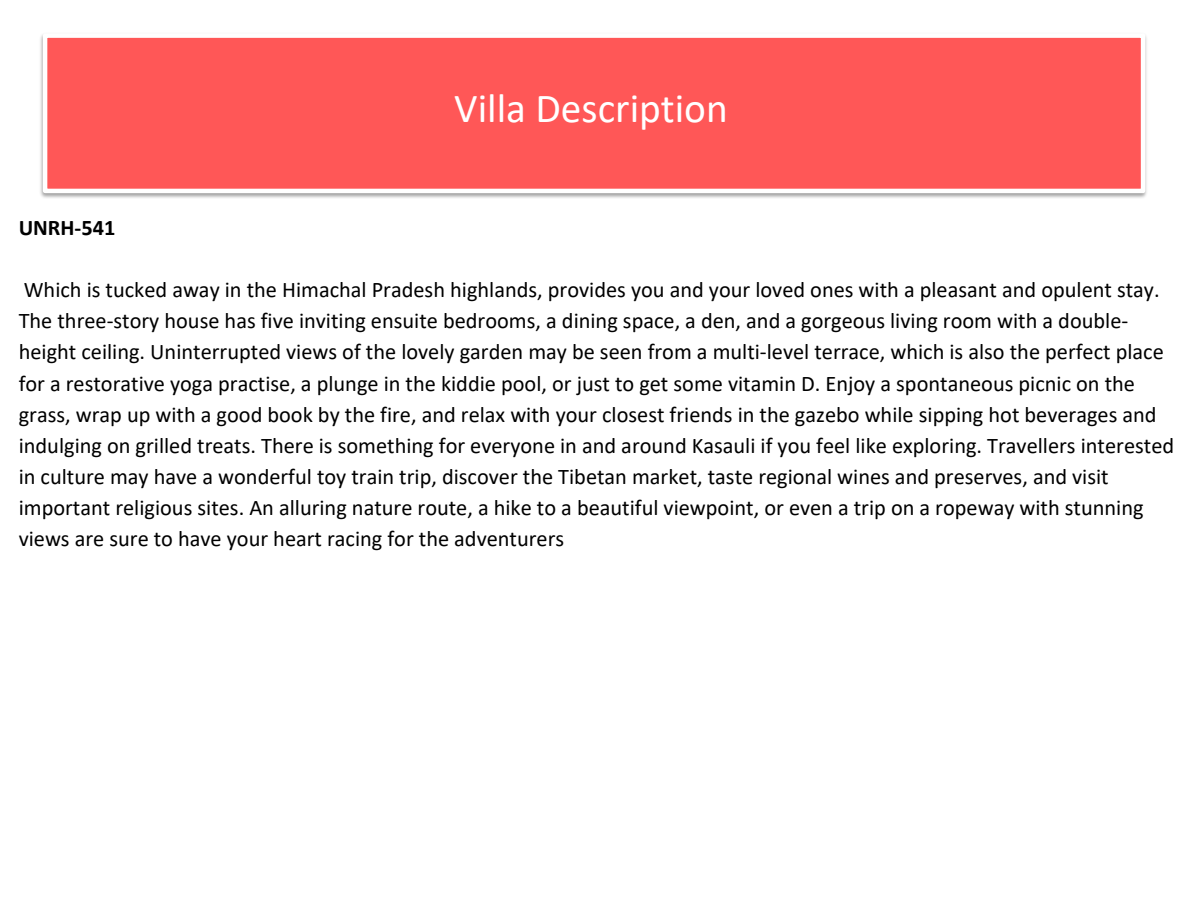
<style>
.page{position:relative;width:1188px;height:918px;background:#fff}
.page>*{position:absolute;margin:0;border:0;box-sizing:border-box;transform-origin:0 0}
.t1{font:41.4px "Calibri";color:#fff}
.t2{font:22.35px/31px "Calibri";color:#000}
.t3{font:700 22.35px "Calibri";color:#000}
</style>
<div class="page">
<div style="left:45px;top:36px;width:1098px;height:155px;background:#ff5757"></div>
<div style="left:43px;top:33px;width:1102px;height:160px;border:4px solid #fff"></div>
<h1 class="t3" style="left:19px;top:218px;width:98px">UNRH-541</h1>
<p class="t1" style="left:454px;top:91px;width:275px">Villa Description</p>
<h2 class="t2" style="left:19px;top:276px;width:1157px">Which is tucked away in the Himachal Pradesh highlands, provides you and your loved ones with a pleasant and opulent stay.<br>The three-story house has five inviting ensuite bedrooms, a dining space, a den, and a gorgeous living room with a double&shy;height ceiling. Uninterrupted views of the lovely garden may be seen from a multi-level terrace, which is also the perfect place for a restorative yoga practise, a plunge in the kiddie pool, or just to get some vitamin D. Enjoy a spontaneous picnic on the grass, wrap up with a good book by the fire, and relax with your closest friends in the gazebo while sipping hot beverages and indulging on grilled treats. There is something for everyone in and around Kasauli if you feel like exploring. Travellers interested in culture may have a wonderful toy train trip, discover the Tibetan market, taste regional wines and preserves, and visit important religious sites. An alluring nature route, a hike to a beautiful viewpoint, or even a trip on a ropeway with stunning views are sure to have your heart racing for the adventurers</h2>
</div>
